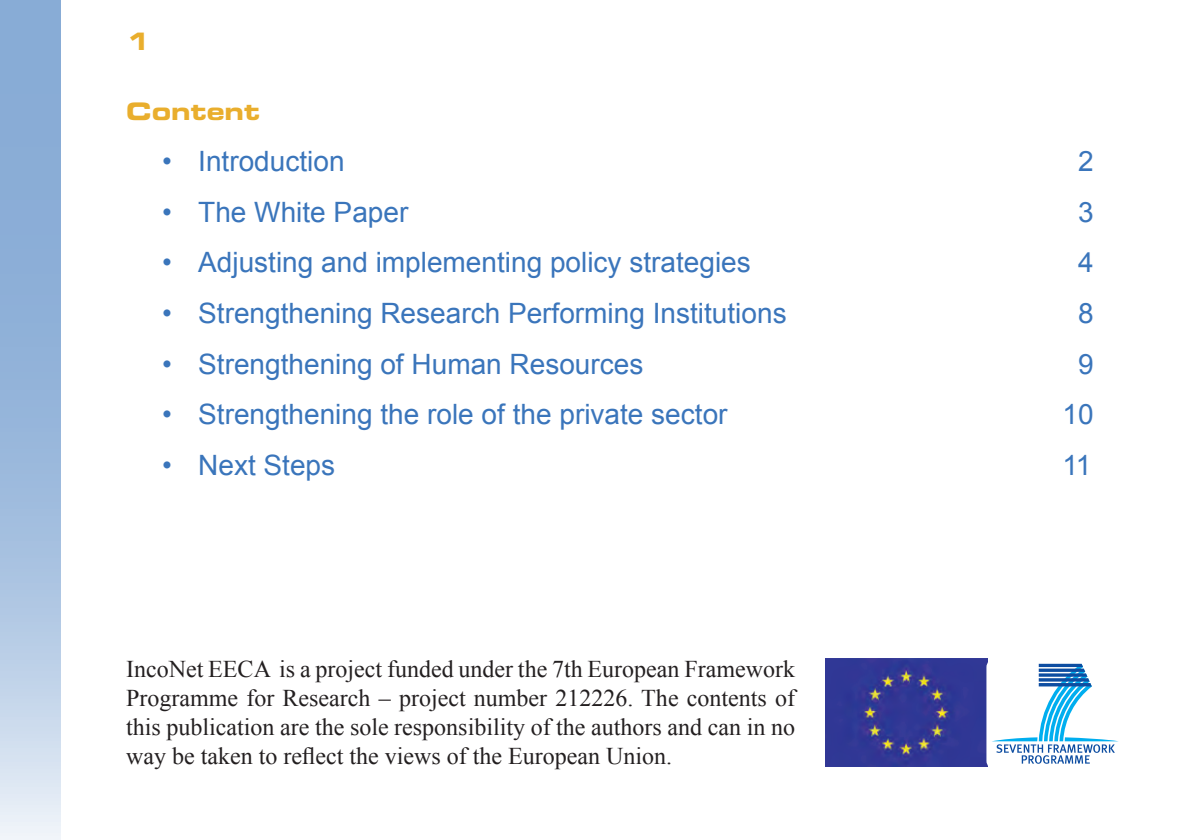
<style>
.page{position:relative;width:1191px;height:840px;background:#fff}
.page>*{position:absolute;margin:0;border:0;box-sizing:border-box;transform-origin:0 0}
.t1{font:28px "Arial";color:#3a75bb}
.t2{font:24px/28.8px "Times New Roman";color:#231f20;text-align:justify}
.t3{font:24px "Times New Roman";color:#231f20}
.t4{font:24px "Eurostile LT Std Bold Ex 2";color:#e9ae2d}
</style>
<div class="page">
<img style="left:825px;top:658px;width:161px;height:107px">
<svg style="left:986px;top:658px;width:133px;height:107px"></svg>
<svg style="left:0;top:0;width:60px;height:839px;background:#a2bede"></svg>
<p class="t4" style="left:126px;top:25px;width:25px">1</p>
<p class="t4" style="left:126px;top:95px;width:135px">Content</p>
<p class="t1" style="left:162px;top:143px;width:184px">• Introduction</p>
<p class="t1" style="left:1078px;top:143px;width:17px">2</p>
<p class="t1" style="left:162px;top:193px;width:248px">• The White Paper</p>
<p class="t1" style="left:1078px;top:193px;width:17px">3</p>
<p class="t1" style="left:162px;top:244px;width:590px">• Adjusting and implementing policy strategies</p>
<p class="t1" style="left:1078px;top:244px;width:17px">4</p>
<p class="t1" style="left:162px;top:294px;width:626px">• Strengthening Research Performing Institutions</p>
<p class="t1" style="left:1078px;top:294px;width:17px">8</p>
<p class="t1" style="left:162px;top:345px;width:483px">• Strengthening of Human Resources</p>
<p class="t1" style="left:1078px;top:345px;width:17px">9</p>
<p class="t1" style="left:162px;top:396px;width:567px">• Strengthening the role of the private sector</p>
<p class="t1" style="left:1062px;top:396px;width:33px">10</p>
<p class="t1" style="left:162px;top:446px;width:174px">• Next Steps</p>
<p class="t1" style="left:1062px;top:446px;width:31px">11</p>
<p class="t2" style="left:126px;top:654px;width:670px">IncoNet EECA is a project funded under the 7th European Framework Programme for Research – project number 212226. The contents of this publication are the sole responsibility of the authors and can in no</p>
<p class="t3" style="left:126px;top:739px;width:547px">way be taken to reflect the views of the European Union.</p>
</div>
